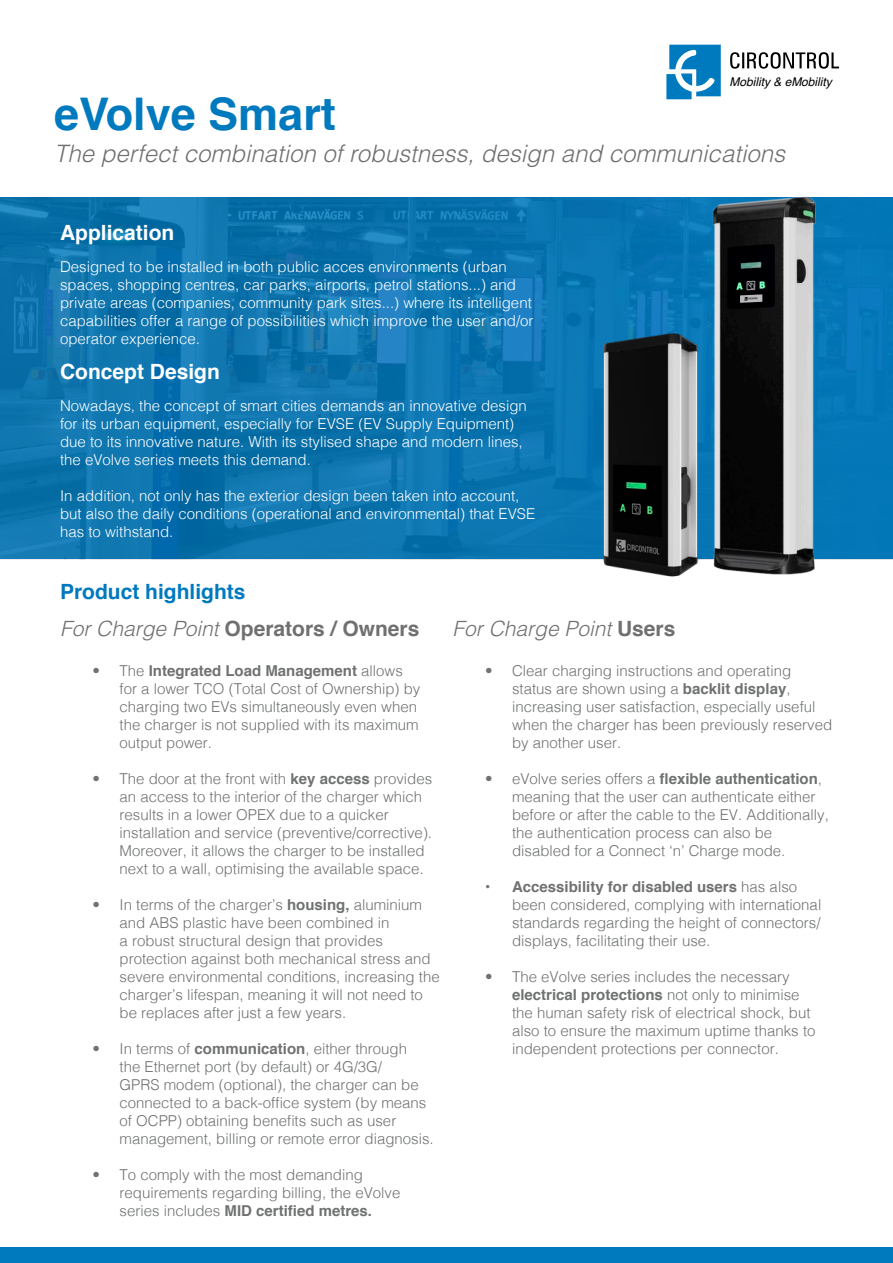
<style>
.page{position:relative;width:893px;height:1263px;background:#fff}
.page>*{position:absolute;margin:0;border:0;box-sizing:border-box;transform-origin:0 0}
.t1{font:700 45px "Helvetica";color:#007abe}
.t2{font:italic 300 24px "Helvetica";color:#6f716f}
.t3{font:700 21px "Helvetica";color:#6f716f}
.t4{font:700 21px "Helvetica";color:#fff}
.t5{font:italic 300 21px "Helvetica";color:#6f716f}
.t6{font:700 21px "Helvetica";color:#007abe}
.t7{font:300 15px/18px "Helvetica";color:#6f7271}
.t8{font:300 15px/18px "Helvetica";color:#fff}
.t9{font:italic 12px "Helvetica";color:#000}
.s1{font-weight:300;font-style:italic}
.s2{font-weight:700;font-style:normal}
.s3{font-weight:700}
</style>
<div class="page">
<svg style="left:666px;top:45px;width:55px;height:54px"></svg>
<svg style="left:730px;top:52px;width:109px;height:17px"></svg>
<div style="left:0;top:1247px;width:893px;height:16px;background:#007abe"></div>
<svg style="left:0;top:197px;width:893px;height:362px;background:#0c74af"></svg>
<img style="left:699px;top:197px;width:155px;height:378px">
<img style="left:439px;top:276px;width:271px;height:301px">
<p class="t9" style="left:729px;top:73px;width:104px">Mobility &amp; eMobility</p>
<p class="t1" style="left:54px;top:78px;width:283px">eVolve Smart</p>
<p class="t2" style="left:54px;top:138px;width:732px">The perfect combination of robustness, design and communications</p>
<p class="t4" style="left:60px;top:216px;width:116px">Application</p>
<p class="t8" style="left:60px;top:257px;width:475px">Designed to be installed in both public acces environments (urban spaces, shopping centres, car parks, airports, petrol stations...) and private areas (companies, community park sites...) where its intelligent capabilities offer a range of possibilities which improve the user and/or operator experience.</p>
<p class="t4" style="left:60px;top:355px;width:161px">Concept Design</p>
<p class="t8" style="left:60px;top:396px;width:468px">Nowadays, the concept of smart cities demands an innovative design for its urban equipment, especially for EVSE (EV Supply Equipment) due to its innovative nature. With its stylised shape and modern lines, the eVolve series meets this demand.</p>
<p class="t8" style="left:60px;top:486px;width:477px">In addition, not only has the exterior design been taken into account, but also the daily conditions (operational and environmental) that EVSE has to withstand.</p>
<p class="t6" style="left:60px;top:575px;width:187px">Product highlights</p>
<p class="t3" style="left:60px;top:612px;width:361px"><span class="s1">For Charge Point</span> Operators / Owners</p>
<p class="t5" style="left:452px;top:616px;width:224px">For Charge Point <span class="s2">Users</span></p>
<p class="t7" style="left:120px;top:661px;width:302px;text-indent:-27px">• The <span class="s3">Integrated Load Management</span> allows for a lower TCO (Total Cost of Ownership) by charging two EVs simultaneously even when the charger is not supplied with its maximum output power.</p>
<p class="t7" style="left:120px;top:769px;width:314px;text-indent:-27px">• The door at the front with <span class="s3">key access</span> provides an access to the interior of the charger which results in a lower OPEX due to a quicker installation and service (preventive/corrective).<br>Moreover, it allows the charger to be installed next to a wall, optimising the available space.</p>
<p class="t7" style="left:120px;top:895px;width:322px;text-indent:-27px">• In terms of the charger’s <span class="s3">housing,</span> aluminium and ABS plastic have been combined in<br>a robust structural design that provides protection against both mechanical stress and severe environmental conditions, increasing the charger’s lifespan, meaning it will not need to be replaces after just a few years.</p>
<p class="t7" style="left:120px;top:1039px;width:316px;text-indent:-27px">• In terms of <span class="s3">communication</span>, either through<br>the Ethernet port (by default) or 4G/3G/<br>GPRS modem (optional), the charger can be connected to a back-office system (by means of OCPP) obtaining benefits such as user management, billing or remote error diagnosis.</p>
<p class="t7" style="left:120px;top:1165px;width:282px;text-indent:-27px">• To comply with the most demanding requirements regarding billing, the eVolve series includes <span class="s3">MID certified metres.</span></p>
<p class="t7" style="left:512px;top:660px;width:322px;text-indent:-27px">• Clear charging instructions and operating status are shown using a <span class="s3">backlit display</span>, increasing user satisfaction, especially useful when the charger has been previously reserved by another user.</p>
<p class="t7" style="left:512px;top:768px;width:318px;text-indent:-27px">• eVolve series offers a <span class="s3">flexible authentication</span>, meaning that the user can authenticate either before or after the cable to the EV. Additionally, the authentication process can also be disabled for a Connect ‘n’ Charge mode.</p>
<p class="t7" style="left:512px;top:876px;width:311px;text-indent:-27px"><span class="s3">• Accessibility for disabled users</span> has also been considered, complying with international standards regarding the height of connectors/ displays, facilitating their use.</p>
<p class="t7" style="left:512px;top:966px;width:305px;text-indent:-27px">• The eVolve series includes the necessary <span class="s3">electrical protections</span> not only to minimise the human safety risk of electrical shock, but also to ensure the maximum uptime thanks to independent protections per connector.</p>
</div>
